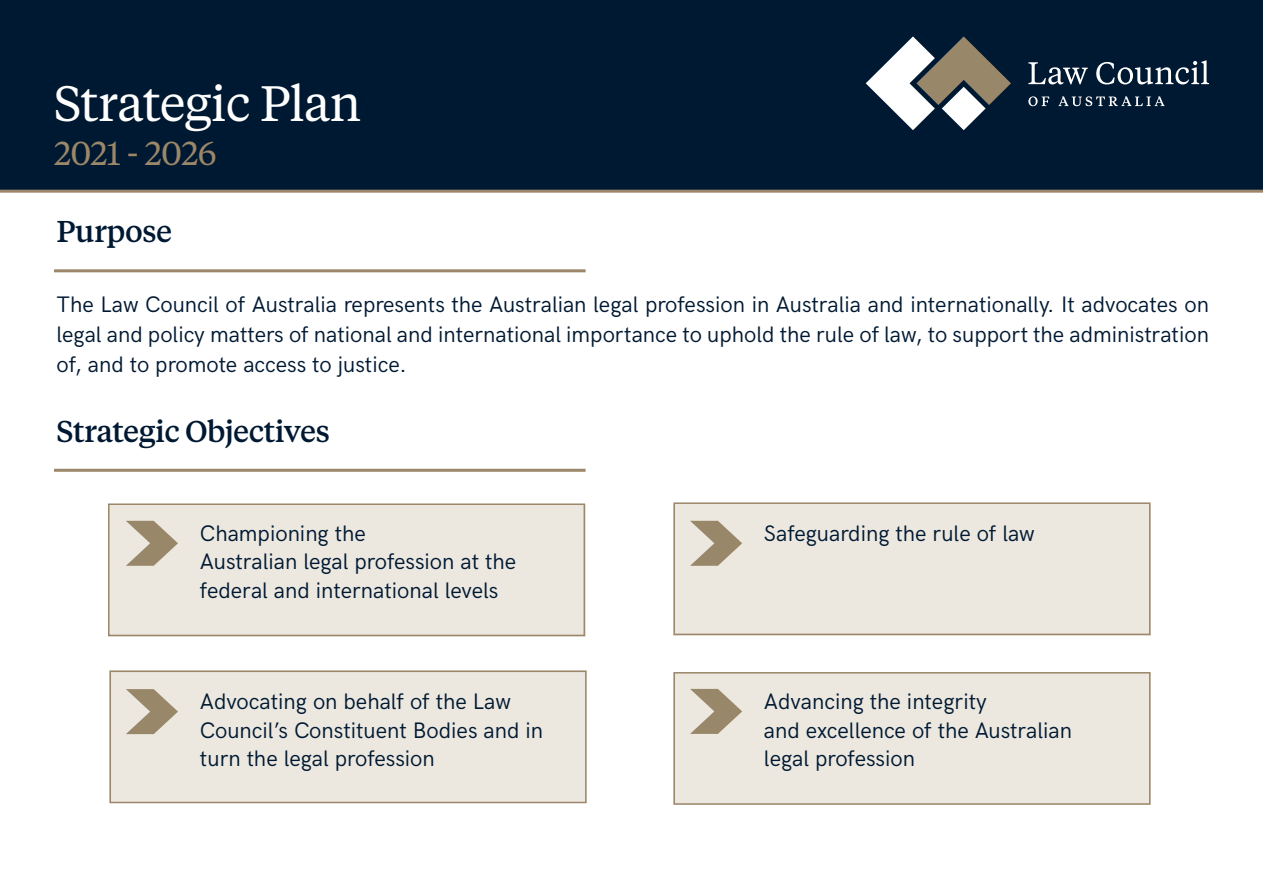
<style>
.page{position:relative;width:1263px;height:893px;background:#fff}
.page>*{position:absolute;margin:0;border:0;box-sizing:border-box;transform-origin:0 0}
.t1{font:49.5px "Tiempos Text";letter-spacing:-.02em;color:#fff}
.t2{font:33px "Tiempos Text";letter-spacing:-.02em;color:#9b8769}
.t3{font:500 30px "Tiempos Text";letter-spacing:-.02em;color:#001932}
.t4{font:22.5px/28.5px "HK Grotesk";color:#001932}
</style>
<div class="page">
<div style="left:673px;top:672px;width:477px;height:133px;background:#ece8e0"></div>
<div style="left:673px;top:672px;width:477px;height:133px;border:2px solid #9b8769"></div>
<div style="left:109px;top:504px;width:477px;height:133px;background:#ece8e0"></div>
<hr style="left:54px;top:269px;width:532px;height:3px;background:#9b8769">
<hr style="left:54px;top:469px;width:532px;height:3px;background:#9b8769">
<div style="left:110px;top:670px;width:477px;height:133px;background:#ece8e0"></div>
<div style="left:673px;top:503px;width:477px;height:133px;background:#ece8e0"></div>
<div style="left:0;top:0;width:1263px;height:191px;background:#001932"></div>
<hr style="left:0;top:190px;width:1263px;height:3px;background:#9b8769">
<div style="left:108px;top:503px;width:477px;height:133px;border:2px solid #9b8769"></div>
<div style="left:673px;top:502px;width:477px;height:133px;border:2px solid #9b8769"></div>
<div style="left:110px;top:670px;width:477px;height:133px;border:2px solid #9b8769"></div>
<svg style="left:866px;top:36px;width:145px;height:94px"></svg>
<svg style="left:1028px;top:96px;width:136px;height:10px"></svg>
<svg style="left:1028px;top:60px;width:181px;height:24px"></svg>
<svg style="left:126px;top:521px;width:52px;height:45px"></svg>
<svg style="left:126px;top:689px;width:52px;height:45px"></svg>
<svg style="left:690px;top:689px;width:52px;height:45px"></svg>
<svg style="left:690px;top:521px;width:52px;height:45px"></svg>
<p class="t1" style="left:54px;top:70px;width:309px">Strategic Plan</p>
<p class="t2" style="left:54px;top:131px;width:164px">2021 - 2026</p>
<p class="t3" style="left:56px;top:211px;width:117px">Purpose</p>
<p class="t4" style="left:56px;top:287px;width:1154px;line-height:30px;text-align:justify">The Law Council of Australia represents the Australian legal profession in Australia and internationally. It advocates on legal and policy matters of national and international importance to uphold the rule of law, to support the administration of, and to promote access to justice.</p>
<p class="t3" style="left:56px;top:411px;width:275px">Strategic Objectives</p>
<p class="t4" style="left:200px;top:517px;width:318px">Championing the<br>Australian legal profession at the federal and international levels</p>
<p class="t4" style="left:200px;top:686px;width:344px">Advocating on behalf of the Law<br>Council’s Constituent Bodies and in turn the legal profession</p>
<p class="t4" style="left:764px;top:517px;width:272px">Safeguarding the rule of law</p>
<p class="t4" style="left:764px;top:686px;width:310px">Advancing the integrity<br>and excellence of the Australian legal profession</p>
</div>
